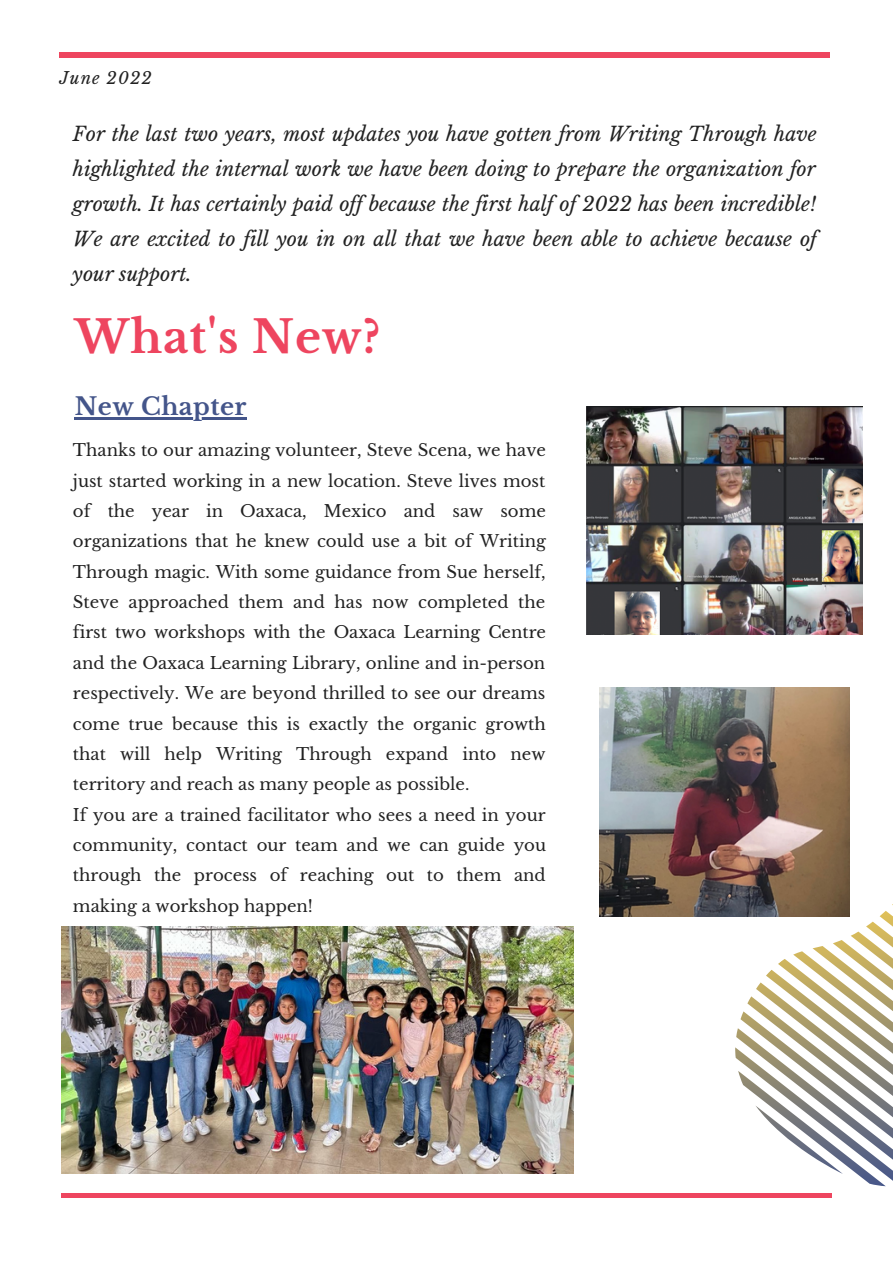
<style>
.page{position:relative;width:893px;height:1264px;background:#fff}
.page>*{position:absolute;margin:0;border:0;box-sizing:border-box;transform-origin:0 0}
.t1{font:700 44.55px "Libre Baskerville";letter-spacing:.02em;color:#ee455f}
.t2{font:700 24px "Libre Baskerville";letter-spacing:.02em;color:#44558a}
.t3{font:italic 19.5px/34.8px "Libre Baskerville";color:#222;text-align:justify}
.t4{font:16.5px/30.3px "Libre Baskerville";color:#222;text-align:justify}
.t5{font:italic 16.5px "Libre Baskerville";letter-spacing:.07em;color:#222}
</style>
<div class="page">
<img style="left:586px;top:407px;width:276px;height:227px">
<hr style="left:60px;top:53px;width:770px;height:4px;background:#ee455f">
<hr style="left:61px;top:1193px;width:770px;height:4px;background:#ee455f">
<img style="left:599px;top:687px;width:250px;height:230px">
<img style="left:61px;top:926px;width:512px;height:246px">
<hr style="left:75px;top:417px;width:172px;height:3px;background:#44558a">
<svg style="left:693px;top:802px;width:199px;height:396px"></svg>
<p class="t5" style="left:60px;top:68px;width:94px">June 2022</p>
<p class="t3" style="left:73px;top:117px;width:745px">For the last two years, most updates you have gotten from Writing Through have highlighted the internal work we have been doing to prepare the organization for growth. It has certainly paid of because the first half of 2022 has been incredible!<br>We are excited to fill you in on all that we have been able to achieve because of your support.</p>
<p class="t1" style="left:75px;top:309px;width:307px">What's New?</p>
<p class="t2" style="left:75px;top:392px;width:173px">New Chapter</p>
<p class="t4" style="left:73px;top:435px;width:474px">Thanks to our amazing volunteer, Steve Scena, we have just started working in a new location. Steve lives most of the year in Oaxaca, Mexico and saw some organizations that he knew could use a bit of Writing Through magic. With some guidance from Sue herself, Steve approached them and has now completed the first two workshops with the Oaxaca Learning Centre and the Oaxaca Learning Library, online and in-person respectively. We are beyond thrilled to see our dreams come true because this is exactly the organic growth that will help Writing Through expand into new territory and reach as many people as possible.</p>
<p class="t4" style="left:73px;top:799px;width:474px">If you are a trained facilitator who sees a need in your community, contact our team and we can guide you through the process of reaching out to them and making a workshop happen!</p>
</div>
